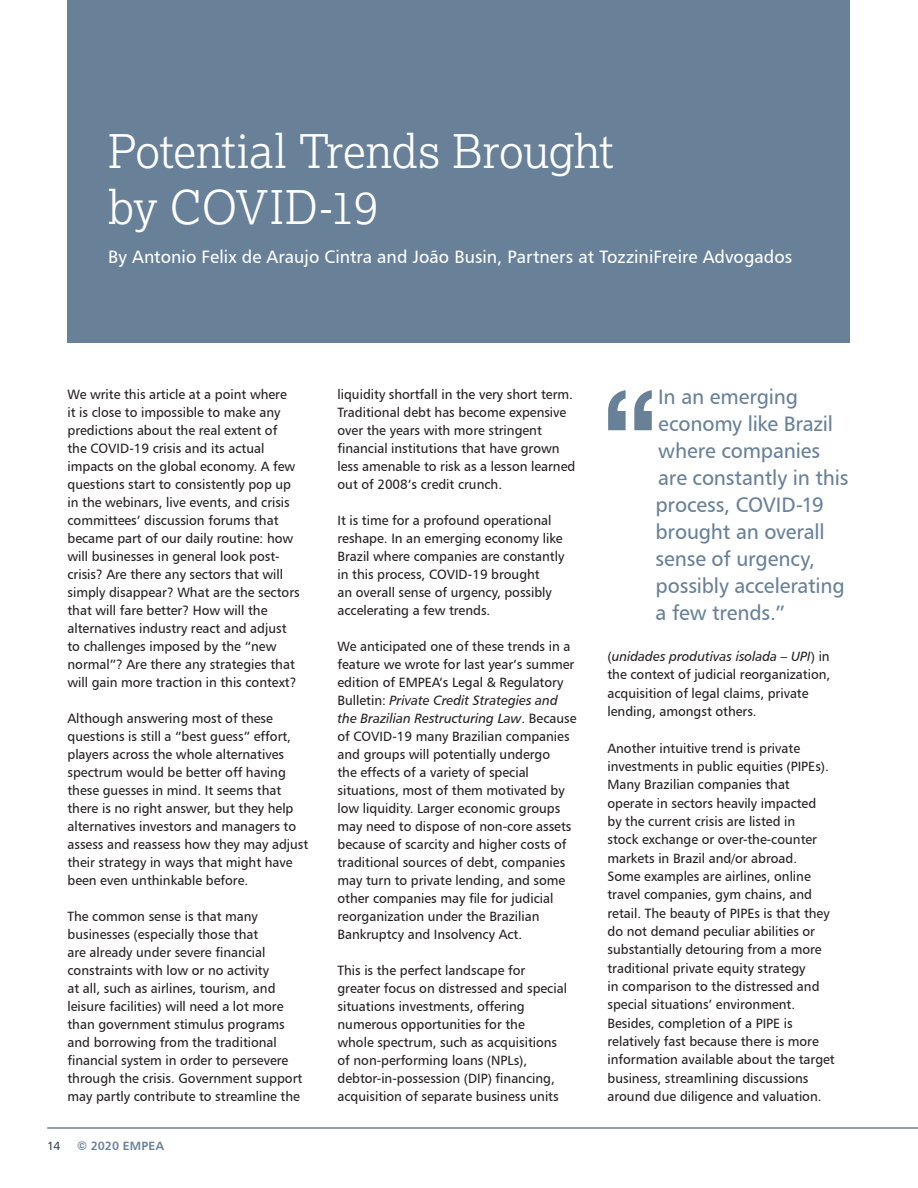
<style>
.page{position:relative;width:918px;height:1188px;background:#fff}
.page>*{position:absolute;margin:0;border:0;box-sizing:border-box;transform-origin:0 0}
.Pull_Quote{font:700 124.8px "Helvetica Neue";color:#688199}
.Headlines{font:300 46.5px/55.8px "Lexia";letter-spacing:-.01em;color:#fff}
.Pull_Quote-2{font:21px/27px "Humanist 777 BT Roman B";letter-spacing:-.01em;color:#688199}
.Headlines-2{font:18px "Humanist 777 BT Roman B";color:#fff}
.Body_Copy{font:13.5px/18px "Humanist 777 BT Roman B";color:#231f20}
.t1{font:12px "Humanist 777 BT Bold B";letter-spacing:.015em;color:#688199}
.t2{font:12px "Humanist 777 BT Roman B";color:#324153}
.s1{font-family:"Humanist 777 BT Italic B"}
</style>
<div class="page">
<hr style="left:47px;top:1128px;width:871px;height:1px;background:#324153">
<div style="left:68px;top:0;width:782px;height:342px;background:#688199"></div>
<p class="Headlines" style="left:108px;top:122px;width:507px">Potential Trends Brought by COVID-19</p>
<p class="Headlines-2" style="left:108px;top:246px;width:686px">By Antonio Felix de Araujo Cintra and João Busin, Partners at TozziniFreire Advogados</p>
<p class="Body_Copy" style="left:68px;top:385px;width:234px">We write this article at a point where<br>it is close to impossible to make any predictions about the real extent of the COVID-19 crisis and its actual impacts on the global economy. A few questions start to consistently pop up in the webinars, live events, and crisis committees’ discussion forums that became part of our daily routine: how will businesses in general look post&shy;crisis? Are there any sectors that will simply disappear? What are the sectors that will fare better? How will the alternatives industry react and adjust to challenges imposed by the “new normal”? Are there any strategies that will gain more traction in this context?</p>
<p class="Body_Copy" style="left:68px;top:709px;width:242px">Although answering most of these questions is still a “best guess” effort, players across the whole alternatives spectrum would be better off having these guesses in mind. It seems that there is no right answer, but they help alternatives investors and managers to assess and reassess how they may adjust their strategy in ways that might have been even unthinkable before.</p>
<p class="Body_Copy" style="left:68px;top:907px;width:236px">The common sense is that many businesses (especially those that<br>are already under severe financial constraints with low or no activity<br>at all, such as airlines, tourism, and leisure facilities) will need a lot more than government stimulus programs and borrowing from the traditional financial system in order to persevere through the crisis. Government support may partly contribute to streamline the</p>
<p class="t2" style="left:47px;top:1138px;width:15px">14</p>
<p class="t1" style="left:77px;top:1138px;width:88px">© 2020 EMPEA</p>
<p class="Body_Copy" style="left:338px;top:385px;width:239px">liquidity shortfall in the very short term.<br>Traditional debt has become expensive over the years with more stringent financial institutions that have grown less amenable to risk as a lesson learned out of 2008’s credit crunch.</p>
<p class="Body_Copy" style="left:338px;top:511px;width:228px">It is time for a profound operational reshape. In an emerging economy like Brazil where companies are constantly in this process, COVID-19 brought<br>an overall sense of urgency, possibly accelerating a few trends.</p>
<p class="Body_Copy" style="left:338px;top:637px;width:241px">We anticipated one of these trends in a feature we wrote for last year’s summer edition of EMPEA’s Legal &amp; Regulatory Bulletin: <span class="s1">Private Credit Strategies and the Brazilian Restructuring Law</span>. Because of COVID-19 many Brazilian companies and groups will potentially undergo<br>the effects of a variety of special situations, most of them motivated by low liquidity. Larger economic groups may need to dispose of non-core assets because of scarcity and higher costs of traditional sources of debt, companies may turn to private lending, and some other companies may file for judicial reorganization under the Brazilian Bankruptcy and Insolvency Act.</p>
<p class="Body_Copy" style="left:338px;top:961px;width:231px">This is the perfect landscape for greater focus on distressed and special situations investments, offering numerous opportunities for the<br>whole spectrum, such as acquisitions of non-performing loans (NPLs), debtor-in-possession (DIP) financing, acquisition of separate business units</p>
<p class="Pull_Quote" style="left:602px;top:337px;width:58px">“</p>
<p class="Pull_Quote-2" style="left:656px;top:383px;width:194px">In an emerging economy like Brazil where companies are constantly in this process, COVID-19 brought an overall sense of urgency, possibly accelerating a few trends.”</p>
<p class="Body_Copy" style="left:608px;top:647px;width:224px">(<span class="s1">unidades produtivas isolada – UPI</span>) in the context of judicial reorganization, acquisition of legal claims, private lending, amongst others.</p>
<p class="Body_Copy" style="left:608px;top:738px;width:229px">Another intuitive trend is private investments in public equities (PIPEs).<br>Many Brazilian companies that operate in sectors heavily impacted<br>by the current crisis are listed in<br>stock exchange or over-the-counter markets in Brazil and/or abroad.<br>Some examples are airlines, online travel companies, gym chains, and retail. The beauty of PIPEs is that they do not demand peculiar abilities or substantially detouring from a more traditional private equity strategy<br>in comparison to the distressed and special situations’ environment.<br>Besides, completion of a PIPE is relatively fast because there is more information available about the target business, streamlining discussions around due diligence and valuation.</p>
</div>
